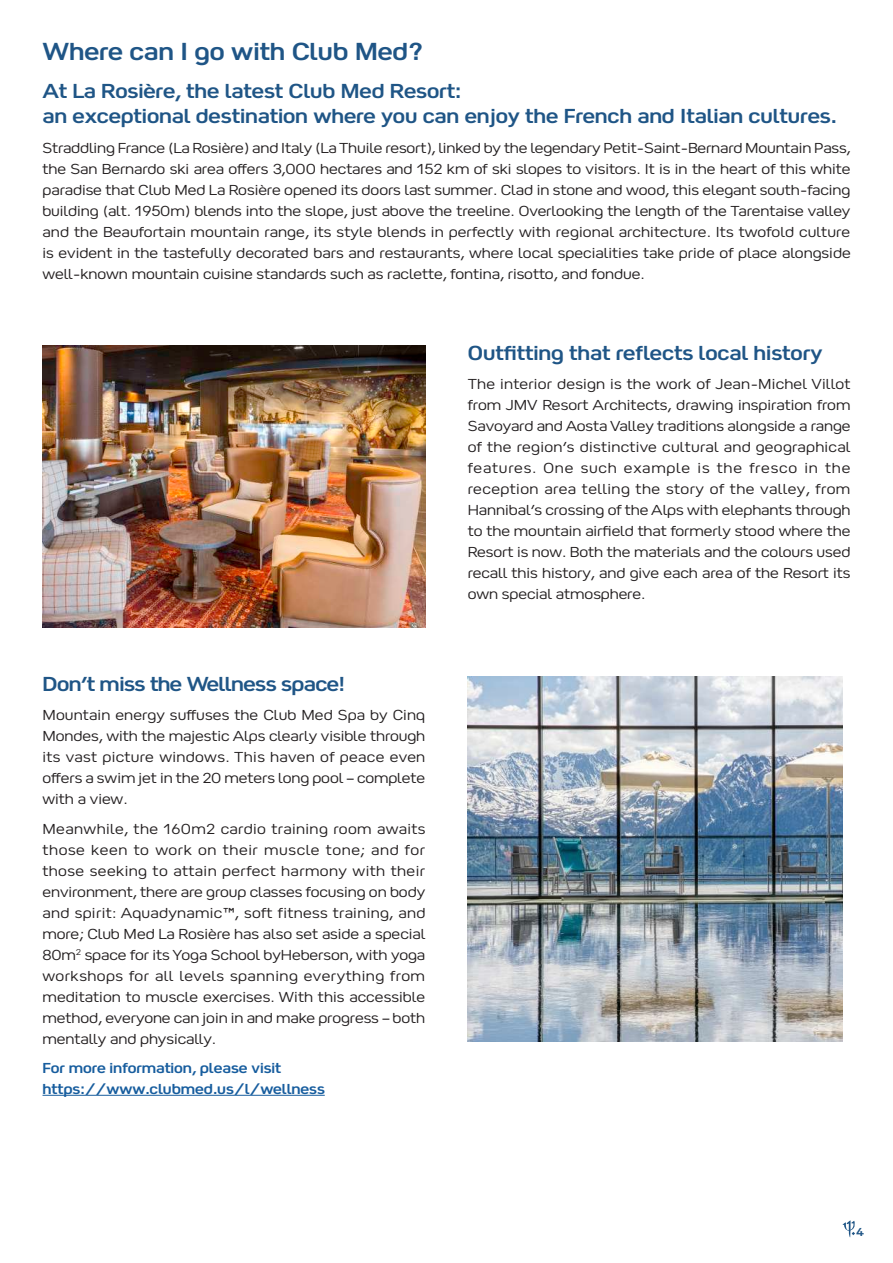
<style>
.page{position:relative;width:893px;height:1263px;background:#fff}
.page>*{position:absolute;margin:0;border:0;box-sizing:border-box;transform-origin:0 0}
.t1{font:25.5px "Happiness V";color:#1f5586}
.t2{font:21px/25.5px "Happiness V";color:#1f5586}
.t3{font:21px "Happiness V";letter-spacing:-.02em;color:#1f5586}
.t4{font:300 15px/21px "Happiness V";color:#231f20;text-align:justify}
.t5{font:15px/21px "Happiness V";color:#175d9e}
.t6{font:12px "Happiness V";color:#1f5586}
</style>
<div class="page">
<img style="left:468px;top:676px;width:374px;height:366px">
<img style="left:43px;top:345px;width:382px;height:282px">
<svg style="left:842px;top:1220px;width:13px;height:17px"></svg>
<hr style="left:43px;top:1095px;width:282px;height:1px;background:#175d9e">
<h1 class="t1" style="left:43px;top:35px;width:382px">Where can I go with Club Med?</h1>
<h2 class="t2" style="left:43px;top:78px;width:796px">At La Rosière, the latest Club Med Resort:<br>an exceptional destination where you can enjoy the French and Italian cultures.</h2>
<p class="t4" style="left:43px;top:137px;width:810px">Straddling France (La Rosière) and Italy (La Thuile resort), linked by the legendary Petit-Saint-Bernard Mountain Pass, the San Bernardo ski area offers 3,000 hectares and 152 km of ski slopes to visitors. It is in the heart of this white paradise that Club Med La Rosière opened its doors last summer. Clad in stone and wood, this elegant south-facing building (alt. 1950m) blends into the slope, just above the treeline. Overlooking the length of the Tarentaise valley and the Beaufortain mountain range, its style blends in perfectly with regional architecture. Its twofold culture is evident in the tastefully decorated bars and restaurants, where local specialities take pride of place alongside well-known mountain cuisine standards such as raclette, fontina, risotto, and fondue.</p>
<h2 class="t3" style="left:43px;top:671px;width:304px">Don’t miss the Wellness space!</h2>
<p class="t4" style="left:43px;top:704px;width:384px">Mountain energy suffuses the Club Med Spa by Cinq Mondes, with the majestic Alps clearly visible through its vast picture windows. This haven of peace even offers a swim jet in the 20 meters long pool – complete with a view.</p>
<p class="t4" style="left:43px;top:817px;width:384px">Meanwhile, the 160m2 cardio training room awaits those keen to work on their muscle tone; and for those seeking to attain perfect harmony with their environment, there are group classes focusing on body and spirit: Aquadynamic™, soft fitness training, and more; Club Med La Rosière has also set aside a special 80m<sup>2</sup> space for its Yoga School byHeberson, with yoga workshops for all levels spanning everything from meditation to muscle exercises. With this accessible method, everyone can join in and make progress – both mentally and physically.</p>
<p class="t5" style="left:43px;top:1057px;width:284px">For more information, please visit https://www.clubmed.us/l/wellness</p>
<h2 class="t2" style="left:468px;top:339px;width:356px">Outfitting that reflects local history</h2>
<p class="t4" style="left:468px;top:373px;width:384px">The interior design is the work of Jean-Michel Villot from JMV Resort Architects, drawing inspiration from Savoyard and Aosta Valley traditions alongside a range of the region’s distinctive cultural and geographical features. One such example is the fresco in the reception area telling the story of the valley, from Hannibal’s crossing of the Alps with elephants through to the mountain airfield that formerly stood where the Resort is now. Both the materials and the colours used recall this history, and give each area of the Resort its own special atmosphere.</p>
<p class="t6" style="left:856px;top:1225px;width:10px">4</p>
</div>
